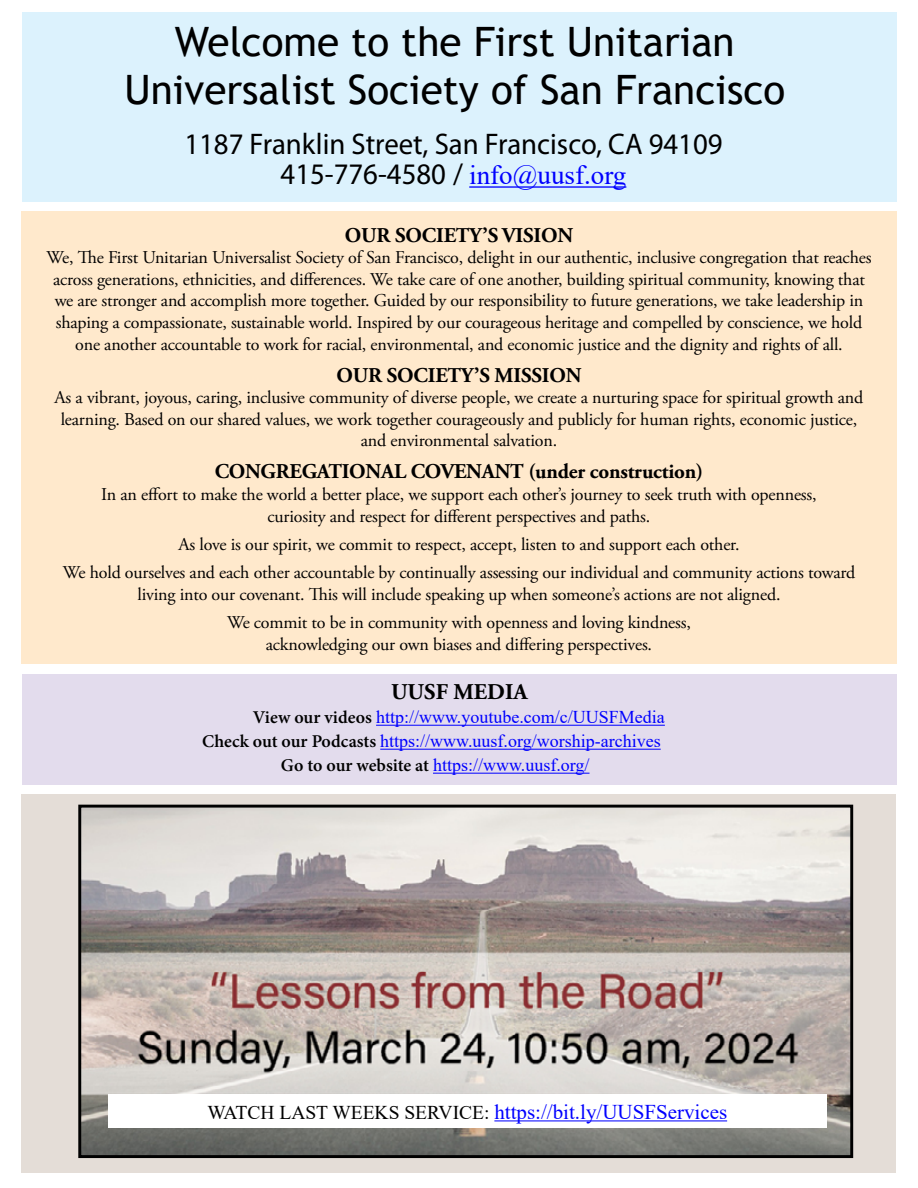
<style>
.page{position:relative;width:918px;height:1188px;background:#fff}
.page>*{position:absolute;margin:0;border:0;box-sizing:border-box;transform-origin:0 0}
.t1{font:40.5px/48.6px "Trebuchet MS";color:#000;text-align:center}
.t2{font:29.85px/29.8px "Myriad Pro";color:#000;text-align:center;scale:.96 1}
.t3{font:700 22.5px "Adobe Garamond Pro";color:#000}
.t4{font:700 21px "Adobe Garamond Pro";letter-spacing:-.01em;color:#000}
.t5{font:21px "Times New Roman";color:#00f}
.t6{font:18px/21.6px "Adobe Garamond Pro";letter-spacing:-.01em;color:#000;text-align:center}
.t7{font:18px "Times New Roman";color:#00f}
.s1{font-family:"Times New Roman";font-size:27px;color:#00f}
.s2{font-family:"Minion Pro";font-weight:600;color:#000}
.s3{font-size:19.5px;color:#000}
</style>
<div class="page">
<div style="left:22px;top:794px;width:874px;height:379px;background:#e4ddd7"></div>
<img style="left:82px;top:809px;width:767px;height:345px">
<div style="left:78px;top:805px;width:775px;height:353px;border:3px solid #000"></div>
<div style="left:22px;top:12px;width:875px;height:190px;background:#dcf2fd"></div>
<hr style="left:469px;top:186px;width:157px;height:2px;background:#00f">
<div style="left:22px;top:212px;width:875px;height:452px;background:#ffe9cc"></div>
<div style="left:22px;top:674px;width:874px;height:111px;background:#e3dced"></div>
<div style="left:108px;top:1095px;width:719px;height:33px;background:#fff"></div>
<hr style="left:494px;top:1120px;width:233px;height:1px;background:#00f">
<hr style="left:433px;top:773px;width:157px;height:1px;background:#00f">
<hr style="left:380px;top:749px;width:281px;height:1px;background:#00f">
<hr style="left:376px;top:725px;width:289px;height:1px;background:#00f">
<h1 class="t1" style="left:125px;top:17px;width:662px">Welcome to the First Unitarian<br>Universalist Society of San Francisco</h1>
<h2 class="t2" style="left:184px;top:129px;width:562px">1187 Franklin Street, San Francisco, CA 94109<br>415-776-4580 / <span class="s1">info@uusf.org</span></h2>
<p class="t4" style="left:345px;top:223px;width:230px">OUR SOCIETY’S VISION</p>
<p class="t6" style="left:46px;top:247px;width:827px">We, The First Unitarian Universalist Society of San Francisco, delight in our authentic, inclusive congregation that reaches across generations, ethnicities, and differences. We take care of one another, building spiritual community, knowing that we are stronger and accomplish more together. Guided by our responsibility to future generations, we take leadership in shaping a compassionate, sustainable world. Inspired by our courageous heritage and compelled by conscience, we hold one another accountable to work for racial, environmental, and economic justice and the dignity and rights of all.</p>
<p class="t4" style="left:337px;top:363px;width:246px">OUR SOCIETY’S MISSION</p>
<p class="t6" style="left:55px;top:387px;width:810px">As a vibrant, joyous, caring, inclusive community of diverse people, we create a nurturing space for spiritual growth and learning. Based on our shared values, we work together courageously and publicly for human rights, economic justice, and environmental salvation.</p>
<p class="t4" style="left:215px;top:460px;width:490px">CONGREGATIONAL COVENANT (under construction)</p>
<p class="t6" style="left:101px;top:484px;width:717px">In an effort to make the world a better place, we support each other’s journey to seek truth with openness, curiosity and respect for different perspectives and paths.</p>
<p class="t6" style="left:63px;top:531px;width:794px;line-height:28.3px">As love is our spirit, we commit to respect, accept, listen to and support each other.<br>We hold ourselves and each other accountable by continually assessing our individual and community actions toward</p>
<p class="t6" style="left:138px;top:581px;width:644px;line-height:28.3px">living into our covenant. This will include speaking up when someone’s actions are not aligned.<br>We commit to be in community with openness and loving kindness,</p>
<p class="t6" style="left:266px;top:634px;width:388px">acknowledging our own biases and differing perspectives.</p>
<p class="t3" style="left:391px;top:679px;width:138px">UUSF MEDIA</p>
<p class="t7" style="left:253px;top:705px;width:414px"><span class="s2">View our videos</span> http://www.youtube.com/c/UUSFMedia</p>
<p class="t7" style="left:202px;top:729px;width:460px"><span class="s2">Check out our Podcasts</span> https://www.uusf.org/worship-archives</p>
<p class="t7" style="left:281px;top:752px;width:310px"><span class="s2">Go to our website at</span> https://www.uusf.org/</p>
<p class="t5" style="left:207px;top:1097px;width:521px"><span class="s3">WATCH LAST WEEKS SERVICE:</span> https://bit.ly/UUSFServices</p>
</div>
